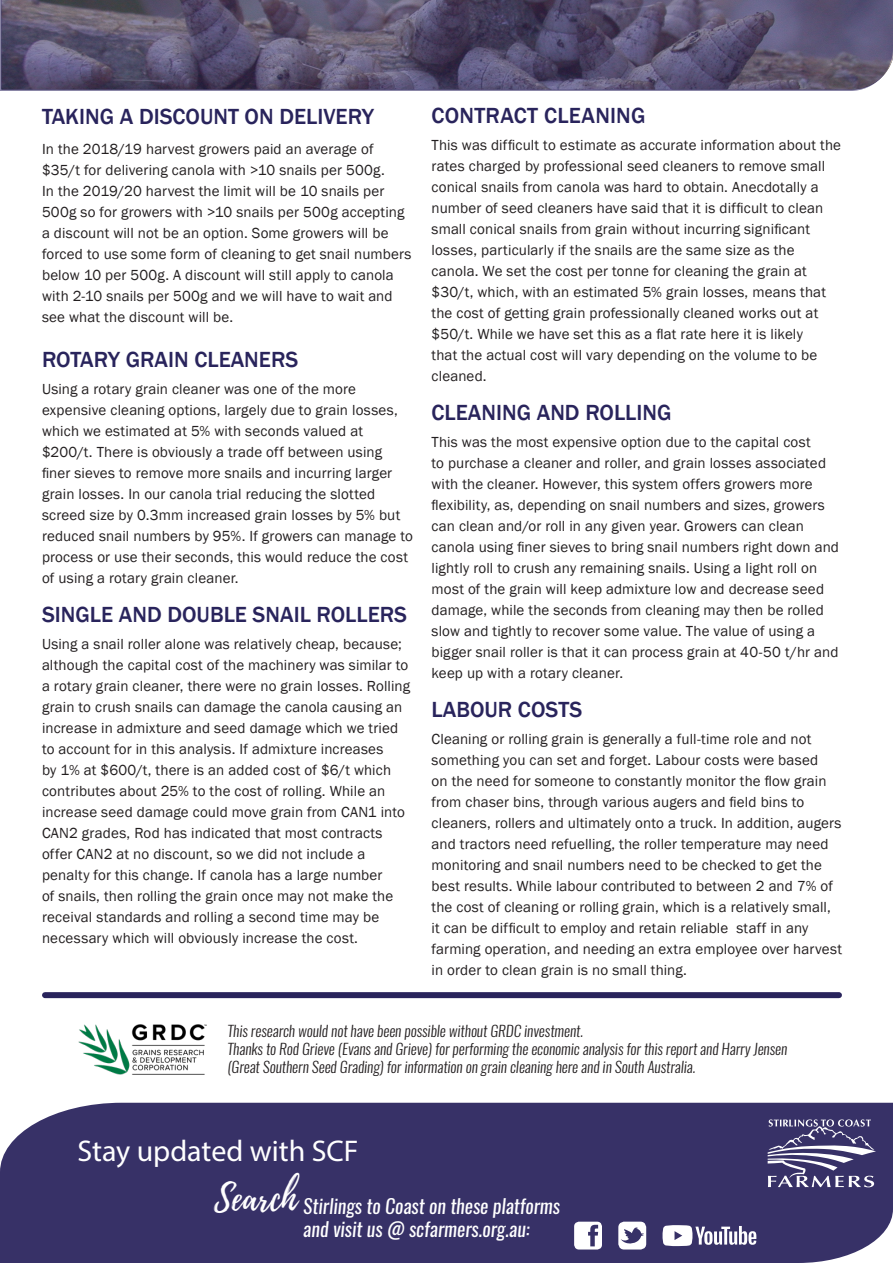
<style>
.page{position:relative;width:893px;height:1263px;background:#fff}
.page>*{position:absolute;margin:0;border:0;box-sizing:border-box;transform-origin:0 0}
.t1{font:35.55px "Playlist Script";color:#fff}
.t2{font:30px "Myriad Pro";color:#fff}
.Subheader{font:500 22.5px "Franklin Gothic";color:#29245c}
.Body{font:500 22.5px "Franklin Gothic";color:#29245c}
.t3{font:italic 19.5px/23.4px "Oswald";color:#fff}
.Body-2{font:15px/21px "Franklin Gothic";letter-spacing:.01em;color:#231f20}
.t4{font:italic 300 15px/18px "Oswald";color:#231f20}
</style>
<div class="page">
<div style="left:45px;top:992px;width:794px;height:6px;background:#29245c"></div>
<svg style="left:0;top:0;width:893px;height:91px;background:#5b5370"></svg>
<div style="left:0;top:1103px;width:893px;height:160px;background:#373167"></div>
<svg style="left:574px;top:1222px;width:28px;height:27px"></svg>
<svg style="left:618px;top:1221px;width:28px;height:28px"></svg>
<svg style="left:663px;top:1225px;width:93px;height:21px"></svg>
<svg style="left:768px;top:1119px;width:108px;height:68px;background:#67628b"></svg>
<img style="left:78px;top:1024px;width:129px;height:51px">
<p class="Subheader" style="left:42px;top:102px;width:333px">TAKING A DISCOUNT ON DELIVERY</p>
<p class="Body-2" style="left:42px;top:139px;width:371px">In the 2018/19 harvest growers paid an average of $35/t for delivering canola with &gt;10 snails per 500g.<br>In the 2019/20 harvest the limit will be 10 snails per 500g so for growers with &gt;10 snails per 500g accepting a discount will not be an option. Some growers will be forced to use some form of cleaning to get snail numbers below 10 per 500g. A discount will still apply to canola with 2-10 snails per 500g and we will have to wait and see what the discount will be.</p>
<p class="Body" style="left:42px;top:345px;width:258px">ROTARY GRAIN CLEANERS</p>
<p class="Body-2" style="left:42px;top:379px;width:372px">Using a rotary grain cleaner was one of the more expensive cleaning options, largely due to grain losses, which we estimated at 5% with seconds valued at $200/t. There is obviously a trade off between using finer sieves to remove more snails and incurring larger grain losses. In our canola trial reducing the slotted screed size by 0.3mm increased grain losses by 5% but reduced snail numbers by 95%. If growers can manage to process or use their seconds, this would reduce the cost of using a rotary grain cleaner.</p>
<p class="Subheader" style="left:42px;top:600px;width:367px">SINGLE AND DOUBLE SNAIL ROLLERS</p>
<p class="Body-2" style="left:42px;top:634px;width:370px">Using a snail roller alone was relatively cheap, because; although the capital cost of the machinery was similar to a rotary grain cleaner, there were no grain losses. Rolling grain to crush snails can damage the canola causing an increase in admixture and seed damage which we tried to account for in this analysis. If admixture increases<br>by 1% at $600/t, there is an added cost of $6/t which contributes about 25% to the cost of rolling. While an increase seed damage could move grain from CAN1 into CAN2 grades, Rod has indicated that most contracts offer CAN2 at no discount, so we did not include a penalty for this change. If canola has a large number<br>of snails, then rolling the grain once may not make the receival standards and rolling a second time may be necessary which will obviously increase the cost.</p>
<p class="Body" style="left:432px;top:101px;width:215px">CONTRACT CLEANING</p>
<p class="Body-2" style="left:432px;top:134px;width:411px">This was difficult to estimate as accurate information about the rates charged by professional seed cleaners to remove small conical snails from canola was hard to obtain. Anecdotally a number of seed cleaners have said that it is difficult to clean small conical snails from grain without incurring significant losses, particularly if the snails are the same size as the canola. We set the cost per tonne for cleaning the grain at $30/t, which, with an estimated 5% grain losses, means that the cost of getting grain professionally cleaned works out at $50/t. While we have set this as a flat rate here it is likely<br>that the actual cost will vary depending on the volume to be cleaned.</p>
<p class="Subheader" style="left:432px;top:398px;width:242px">CLEANING AND ROLLING</p>
<p class="Body-2" style="left:432px;top:431px;width:409px">This was the most expensive option due to the capital cost<br>to purchase a cleaner and roller, and grain losses associated with the cleaner. However, this system offers growers more flexibility, as, depending on snail numbers and sizes, growers can clean and/or roll in any given year. Growers can clean canola using finer sieves to bring snail numbers right down and lightly roll to crush any remaining snails. Using a light roll on most of the grain will keep admixture low and decrease seed damage, while the seconds from cleaning may then be rolled slow and tightly to recover some value. The value of using a bigger snail roller is that it can process grain at 40-50 t/hr and keep up with a rotary cleaner.</p>
<p class="Subheader" style="left:432px;top:695px;width:152px">LABOUR COSTS</p>
<p class="Body-2" style="left:432px;top:728px;width:412px">Cleaning or rolling grain is generally a full-time role and not something you can set and forget. Labour costs were based<br>on the need for someone to constantly monitor the flow grain from chaser bins, through various augers and field bins to cleaners, rollers and ultimately onto a truck. In addition, augers and tractors need refuelling, the roller temperature may need monitoring and snail numbers need to be checked to get the best results. While labour contributed to between 2 and 7% of the cost of cleaning or rolling grain, which is a relatively small, it can be difficult to employ and retain reliable staff in any farming operation, and needing an extra employee over harvest in order to clean grain is no small thing.</p>
<p class="t4" style="left:227px;top:1022px;width:561px">This research would not have been possible without GRDC investment.<br>Thanks to Rod Grieve (Evans and Grieve) for performing the economic analysis for this report and Harry Jensen (Great Southern Seed Grading) for information on grain cleaning here and in South Australia.</p>
<p class="t2" style="left:77px;top:1132px;width:283px">Stay updated with SCF</p>
<p class="t3" style="left:303px;top:1194px;width:258px">Stirlings to Coast on these platforms and visit us @ scfarmers.org.au:</p>
<p class="t1" style="left:214px;top:1173px;width:85px">Search</p>
</div>
